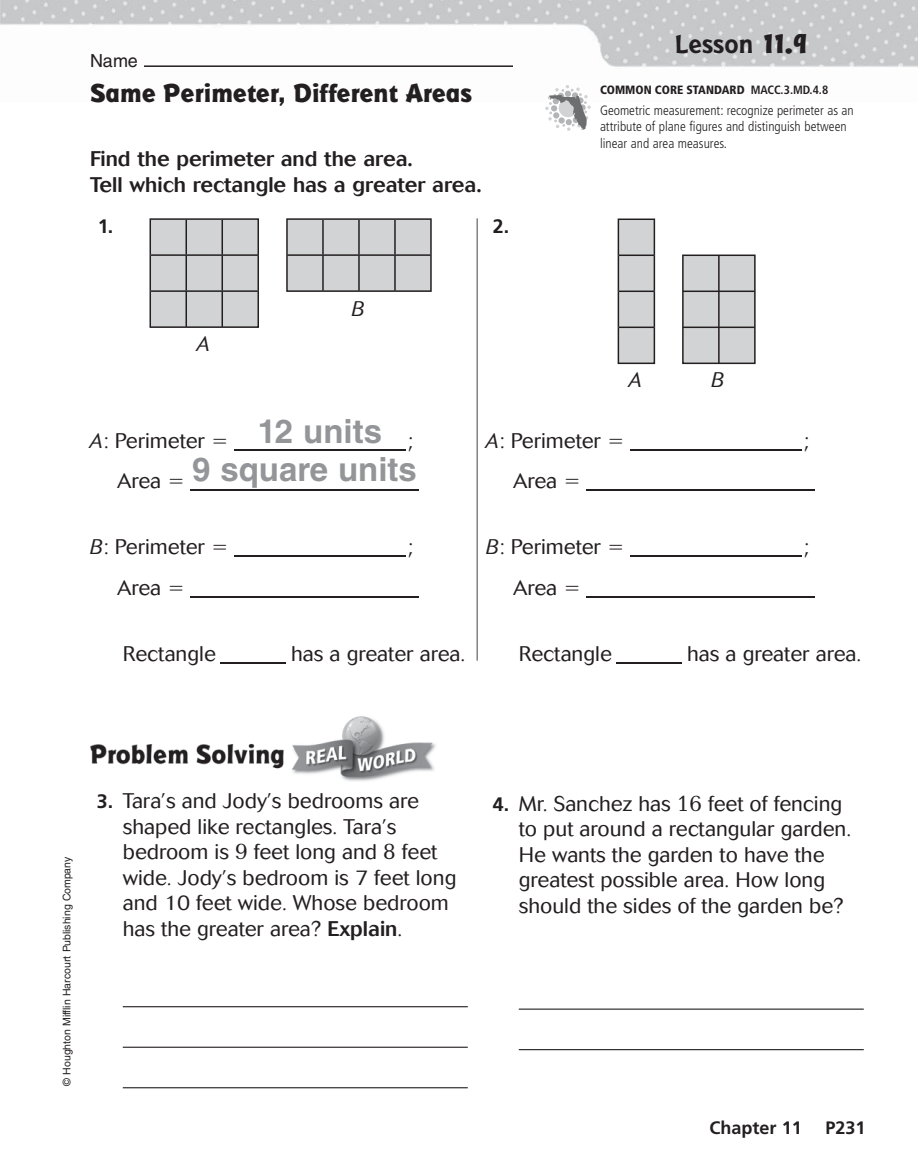
<style>
.page{position:relative;width:918px;height:1175px;background:#fff}
.page>*{position:absolute;margin:0;border:0;box-sizing:border-box;transform-origin:0 0}
.t1{font:700 33px/37.7px "Helvetica LT Std";color:#939598}
.t2{font:800 27px "Badger";color:#231f20}
.t3{font:700 27px "Badger";color:#231f20}
.t4{font:300 21px/25.5px "Cosmos";color:#231f20;text-align:right}
.t5{font:500 21px/25.5px "Cosmos";color:#231f20}
.t6{font:italic 300 21px "Cosmos";color:#231f20}
.t7{font:700 19.5px "Frutiger LT Std";color:#231f20}
.t8{font:700 18px "Frutiger LT Std";color:#231f20}
.t9{font:18px "Helvetica LT Std";color:#231f20}
.t10{font:300 condensed 13.5px/16.5px "Frutiger LT Std";color:#231f20}
.t11{font:900 condensed 12px "Frutiger LT Std";color:#231f20}
.t12{font:10.5px "Helvetica LT Std";color:#231f20}
.s1{font-family:"Jacoby OTF Black";font-weight:400;font-size:31.5px}
.s2{font-weight:700}
.s3{font-style:italic}
.s4{font-family:"Mathematical Pi OTF1";font-weight:400}
.s5{font-family:"Frutiger LT Std";font-weight:700;font-size:19.5px}
.s6{font-family:"HB Mathida";font-weight:500;font-size:22.5px}
.s7{font-weight:500}
</style>
<div class="page">
<img style="left:0;top:0;width:918px;height:67px">
<img style="left:90px;top:716px;width:346px;height:65px">
<div style="left:150px;top:219px;width:108px;height:108px;background:#d2d3d4"></div>
<div style="left:150px;top:218px;width:109px;height:110px;border:2px solid #231f20"></div>
<hr style="left:186px;top:219px;width:1px;height:108px;background:#231f20">
<hr style="left:222px;top:219px;width:1px;height:108px;background:#231f20">
<hr style="left:150px;top:254px;width:108px;height:2px;background:#231f20">
<hr style="left:150px;top:290px;width:108px;height:2px;background:#231f20">
<div style="left:287px;top:219px;width:144px;height:72px;background:#d2d3d4"></div>
<div style="left:286px;top:218px;width:146px;height:74px;border:2px solid #231f20"></div>
<hr style="left:322px;top:219px;width:2px;height:72px;background:#231f20">
<hr style="left:358px;top:219px;width:2px;height:72px;background:#231f20">
<hr style="left:394px;top:219px;width:2px;height:72px;background:#231f20">
<hr style="left:287px;top:254px;width:144px;height:2px;background:#231f20">
<div style="left:618px;top:219px;width:36px;height:144px;background:#d2d3d4"></div>
<div style="left:618px;top:218px;width:37px;height:146px;border:2px solid #231f20"></div>
<hr style="left:618px;top:254px;width:36px;height:2px;background:#231f20">
<hr style="left:618px;top:290px;width:36px;height:2px;background:#231f20">
<hr style="left:618px;top:326px;width:36px;height:2px;background:#231f20">
<div style="left:683px;top:255px;width:72px;height:108px;background:#d2d3d4"></div>
<div style="left:682px;top:254px;width:74px;height:110px;border:2px solid #231f20"></div>
<hr style="left:718px;top:255px;width:2px;height:108px;background:#231f20">
<hr style="left:683px;top:290px;width:72px;height:2px;background:#231f20">
<hr style="left:683px;top:326px;width:72px;height:2px;background:#231f20">
<hr style="left:144px;top:65px;width:369px;height:2px;background:#231f20">
<svg style="left:545px;top:85px;width:46px;height:46px"></svg>
<hr style="left:123px;top:1006px;width:345px;height:1px;background:#231f20">
<hr style="left:123px;top:1046px;width:345px;height:1px;background:#231f20">
<hr style="left:123px;top:1087px;width:345px;height:1px;background:#231f20">
<hr style="left:519px;top:1008px;width:345px;height:1px;background:#231f20">
<hr style="left:519px;top:1049px;width:345px;height:1px;background:#231f20">
<hr style="left:476px;top:218px;width:2px;height:442px;background:#808285">
<p class="t9" style="left:90px;top:50px;width:50px">Name</p>
<p class="t2" style="left:90px;top:83px;width:384px">Same Perimeter, Different Areas</p>
<p class="t5" style="left:90px;top:148px;width:393px">Find the perimeter and the area.<br>Tell which rectangle has a greater area.</p>
<p class="t7" style="left:98px;top:215px;width:17px">1.</p>
<p class="t7" style="left:493px;top:215px;width:18px">2.</p>
<p class="t6" style="left:197px;top:336px;width:15px">A</p>
<p class="t6" style="left:352px;top:301px;width:15px">B</p>
<p class="t3" style="left:675px;top:25px;width:134px">Lesson <span class="s1">11.9</span></p>
<p class="t11" style="left:600px;top:83px;width:230px">COMMON CORE STANDARD <span class="s2">MACC.3.MD.4.8</span></p>
<p class="t10" style="left:600px;top:103px;width:255px">Geometric measurement: recognize perimeter as an attribute of plane figures and distinguish between linear and area measures.</p>
<p class="t6" style="left:629px;top:372px;width:15px">A</p>
<p class="t6" style="left:712px;top:372px;width:15px">B</p>
<h1 class="t1" style="left:192px;top:413px;width:226px;text-indent:66px">12 units<br>9 square units</h1>
<p class="t4" style="left:90px;top:422px;width:329px;line-height:40.5px"><span class="s3">A</span>: Perimeter <span class="s4">5</span> ___ ;<br>Area <span class="s4">5</span> ____</p>
<p class="t4" style="left:90px;top:528px;width:329px;line-height:40.5px"><span class="s3">B</span>: Perimeter <span class="s4">5</span> ___ ;<br>Area <span class="s4">5</span> ____</p>
<p class="t4" style="left:123px;top:642px;width:344px">Rectangle _ has a greater area.</p>
<p class="t4" style="left:486px;top:422px;width:329px;line-height:40.5px"><span class="s3">A</span>: Perimeter <span class="s4">5</span> ___ ;<br>Area <span class="s4">5</span> ____</p>
<p class="t4" style="left:486px;top:528px;width:329px;line-height:40.5px"><span class="s3">B</span>: Perimeter <span class="s4">5</span> ___ ;<br>Area <span class="s4">5</span> ____</p>
<p class="t4" style="left:519px;top:642px;width:344px">Rectangle _ has a greater area.</p>
<p class="t12" style="left:61px;top:1085px;width:230px;rotate:-90deg">© Houghton Mifflin Harcourt Publishing Company</p>
<p class="t4" style="left:123px;top:790px;width:335px;text-align:left;text-indent:-26px"><span class="s5">3.</span> Tara’s and Jody’s bedrooms are shaped like rectangles. Tara’s bedroom is <span class="s6">9</span> feet long and <span class="s6">8</span> feet wide. Jody’s bedroom is 7 feet long and 10 feet wide. Whose bedroom has the greater area? <span class="s7">Explain</span>.</p>
<p class="t4" style="left:519px;top:793px;width:334px;text-align:left;text-indent:-26px"><span class="s5">4.</span> Mr. Sanchez has <span class="s6">16</span> feet of fencing to put around a rectangular garden.<br>He wants the garden to have the greatest possible area. How long should the sides of the garden be?</p>
<p class="t8" style="left:709px;top:1117px;width:94px">Chapter 11</p>
<p class="t8" style="left:825px;top:1117px;width:42px">P231</p>
</div>
